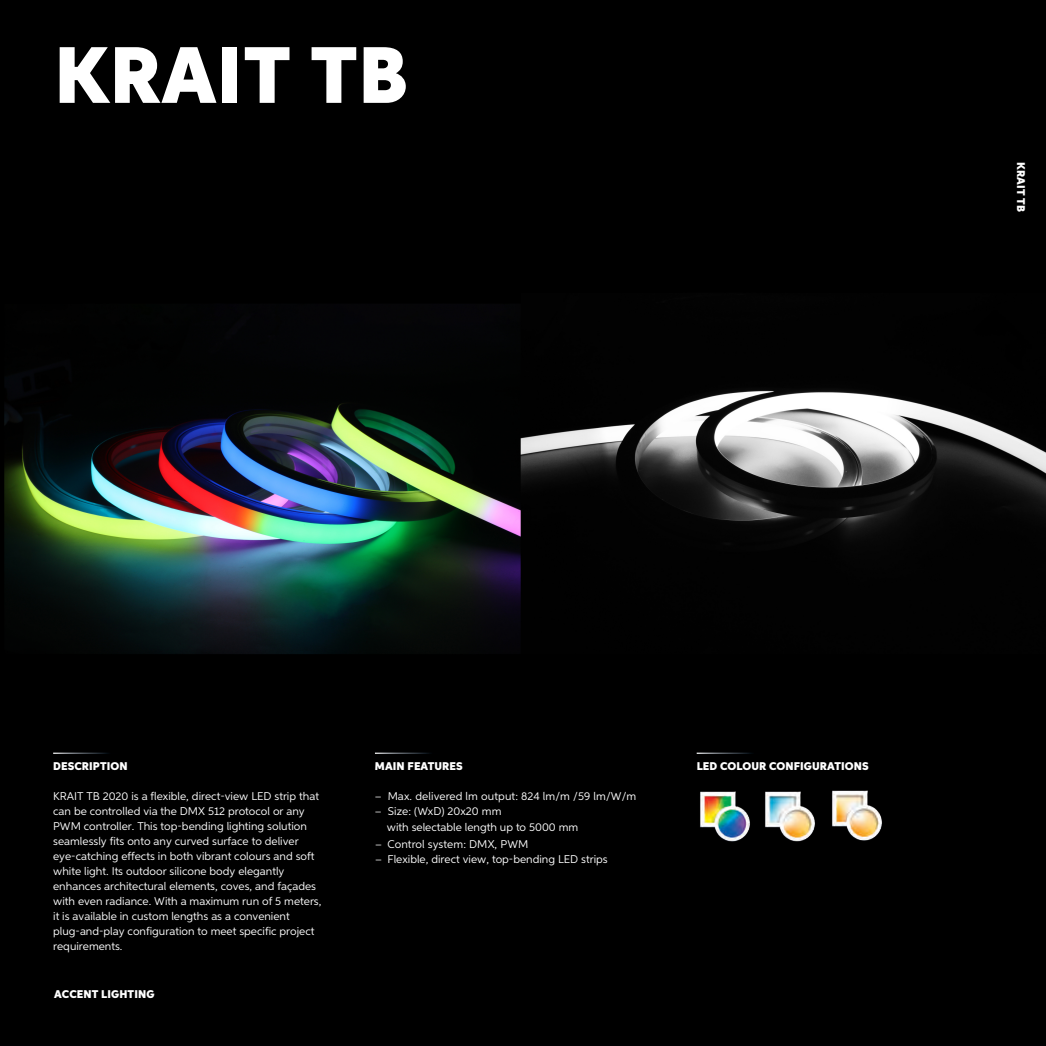
<style>
.page{position:relative;width:1046px;height:1046px;background:#fff}
.page>*{position:absolute;margin:0;border:0;box-sizing:border-box;transform-origin:0 0}
.t1{font:900 80px "Aspira";letter-spacing:.01em;color:#fff}
.t2{font:11.25px/15px "Aspira";color:#fff}
.t3{font:900 11.25px "Aspira";letter-spacing:.01em;color:#fff}
</style>
<div class="page">
<img style="left:0;top:0;width:1045px;height:1043px">
<img style="left:761px;top:790px;width:55px;height:52px">
<img style="left:696px;top:790px;width:55px;height:52px">
<hr style="left:53px;top:752px;width:65px;height:1px;background:#fff">
<hr style="left:375px;top:752px;width:65px;height:1px;background:#fff">
<hr style="left:696px;top:752px;width:65px;height:1px;background:#fff">
<img style="left:828px;top:789px;width:55px;height:55px">
<h1 class="t1" style="left:54px;top:26px;width:355px">KRAIT TB</h1>
<p class="t3" style="left:1027px;top:162px;width:51px;rotate:90deg">KRAIT TB</p>
<p class="t3" style="left:53px;top:759px;width:76px">DESCRIPTION</p>
<p class="t2" style="left:53px;top:788px;width:270px">KRAIT TB 2020 is a flexible, direct-view LED strip that can be controlled via the DMX 512 protocol or any PWM controller. This top-bending lighting solution seamlessly fits onto any curved surface to deliver eye-catching effects in both vibrant colours and soft white light. Its outdoor silicone body elegantly enhances architectural elements, coves, and façades with even radiance. With a maximum run of 5 meters, it is available in custom lengths as a convenient plug-and-play configuration to meet specific project requirements.</p>
<p class="t3" style="left:54px;top:986px;width:102px">ACCENT LIGHTING</p>
<p class="t3" style="left:375px;top:758px;width:89px">MAIN FEATURES</p>
<p class="t2" style="left:375px;top:788px;width:263px">– Max. delivered lm output: 824 lm/m /59 lm/W/m</p>
<p class="t2" style="left:387px;top:802px;width:193px;line-height:16px;text-indent:-12px">– Size: (WxD) 20x20 mm<br>with selectable length up to 5000 mm</p>
<p class="t2" style="left:375px;top:836px;width:155px">– Control system: DMX, PWM</p>
<p class="t2" style="left:375px;top:851px;width:234px">– Flexible, direct view, top-bending LED strips</p>
<p class="t3" style="left:696px;top:758px;width:173px">LED COLOUR CONFIGURATIONS</p>
</div>
